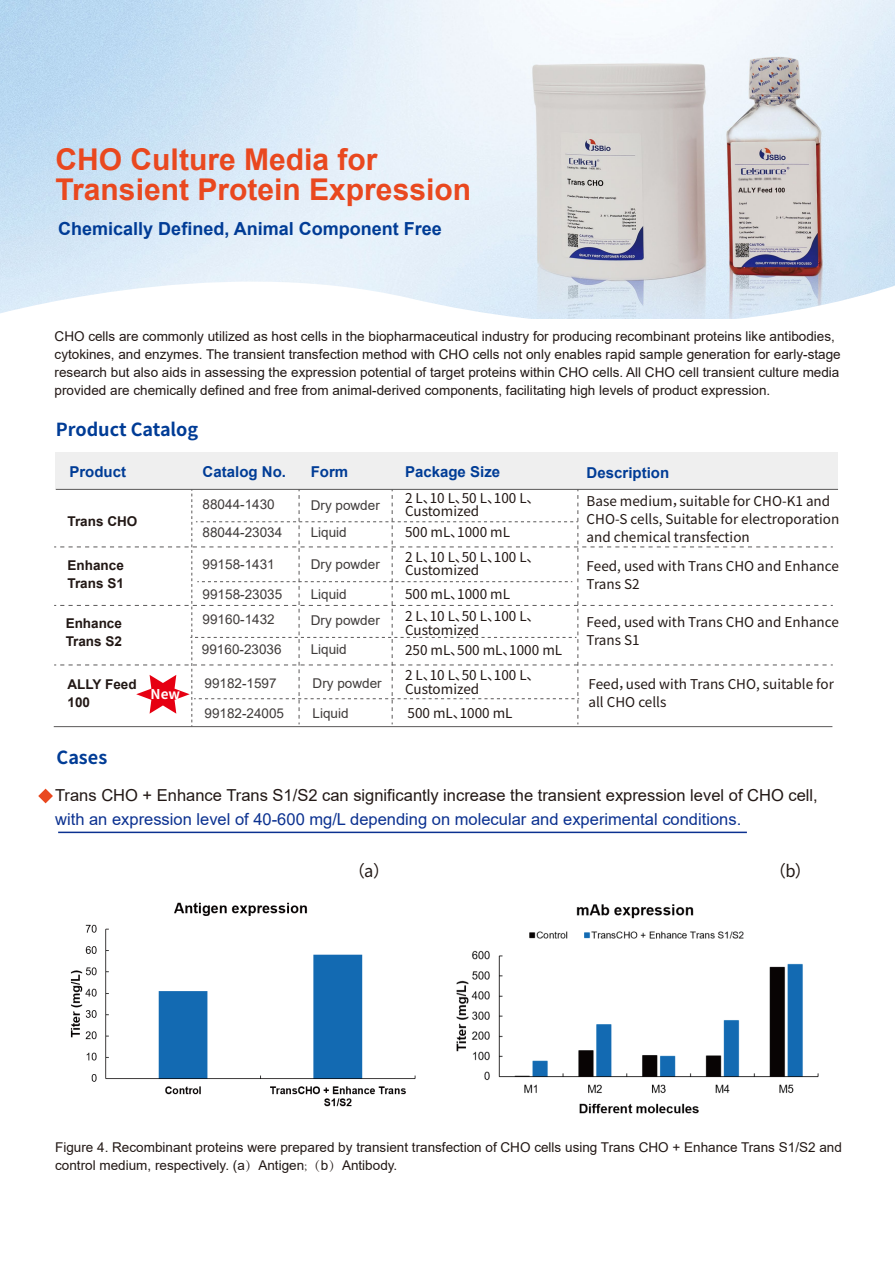
<style>
.page{position:relative;width:895px;height:1263px;background:#fff}
.page>*{position:absolute;margin:0;border:0;box-sizing:border-box;transform-origin:0 0}
.t1{font:700 30px/30px "Arial";color:#e9481f}
.t2{font:700 18px "Arial";color:#003c96}
.t3{font:700 18px "Source Han Sans SC";color:#003c96}
.t4{font:16.5px "Arial";color:#221815}
.t5{font:16.5px "Arial";color:#0b3190}
.t6{font:16.5px "Source Han Sans SC";color:#221815}
.t7{font:700 15px "Arial";color:#003c96}
.t8{font:13.5px/18px "Arial";color:#221815}
.t9{font:13.5px/18px "Source Han Sans SC";color:#221815}
.t10{font:13.5px/27.2px "Arial";color:#3f3b3a}
.t11{font:700 13.5px/17.7px "Arial";color:#221815}
.t12{font:700 13.5px "Source Han Sans SC";color:#fff}
.s1{font-family:"Adobe Song Std";font-weight:300}
</style>
<div class="page">
<img style="left:0;top:0;width:894px;height:269px">
<svg style="left:0;top:269px;width:893px;height:213px"></svg>
<img style="left:456px;top:904px;width:363px;height:210px">
<svg style="left:38px;top:789px;width:15px;height:14px"></svg>
<img style="left:70px;top:902px;width:346px;height:205px">
<div style="left:56px;top:452px;width:781px;height:37px;background:#efefef"></div>
<hr style="left:56px;top:489px;width:781px;height:1px;background:#595757">
<svg style="left:54px;top:489px;width:778px;height:238px"></svg>
<hr style="left:58px;top:832px;width:688px;height:1px;background:#0b3190">
<svg style="left:893px;top:238px;width:1px;height:48px"></svg>
<h1 class="t1" style="left:55px;top:145px;width:417px">CHO Culture Media for<br>Transient Protein Expression</h1>
<h2 class="t2" style="left:58px;top:216px;width:385px">Chemically Defined, Animal Component Free</h2>
<p class="t8" style="left:55px;top:327px;width:787px">CHO cells are commonly utilized as host cells in the biopharmaceutical industry for producing recombinant proteins like antibodies, cytokines, and enzymes. The transient transfection method with CHO cells not only enables rapid sample generation for early-stage research but also aids in assessing the expression potential of target proteins within CHO cells. All CHO cell transient culture media provided are chemically defined and free from animal-derived components, facilitating high levels of product expression.</p>
<h2 class="t3" style="left:56px;top:419px;width:144px">Product Catalog</h2>
<p class="t7" style="left:69px;top:461px;width:58px">Product</p>
<p class="t7" style="left:202px;top:461px;width:85px">Catalog No.</p>
<p class="t7" style="left:310px;top:461px;width:39px">Form</p>
<p class="t7" style="left:405px;top:461px;width:97px">Package Size</p>
<p class="t7" style="left:586px;top:462px;width:84px">Description</p>
<p class="t10" style="left:202px;top:491px;width:74px">88044-1430</p>
<p class="t10" style="left:310px;top:491px;width:71px">Dry powder<br>Liquid</p>
<p class="t9" style="left:405px;top:491px;width:136px;line-height:13.5px">2 L、10 L、50 L、100 L、<br>Customized</p>
<p class="t9" style="left:405px;top:523px;width:106px">500 mL、1000 mL</p>
<p class="t9" style="left:586px;top:492px;width:254px">Base medium，suitable for CHO-K1 and<br>CHO-S cells, Suitable for electroporation and chemical transfection</p>
<p class="t11" style="left:67px;top:512px;width:71px">Trans CHO</p>
<p class="t11" style="left:67px;top:557px;width:58px">Enhance<br>Trans S1</p>
<p class="t10" style="left:202px;top:518px;width:81px">88044-23034</p>
<p class="t9" style="left:405px;top:550px;width:136px;line-height:13.5px">2 L、10 L、50 L、100 L、<br>Customized</p>
<p class="t9" style="left:405px;top:585px;width:106px">500 mL、1000 mL</p>
<p class="t10" style="left:202px;top:551px;width:74px">99158-1431</p>
<p class="t10" style="left:310px;top:551px;width:71px">Dry powder</p>
<p class="t10" style="left:202px;top:580px;width:81px">99158-23035</p>
<p class="t10" style="left:310px;top:581px;width:38px">Liquid</p>
<p class="t9" style="left:586px;top:557px;width:254px">Feed, used with Trans CHO and Enhance<br>Trans S2</p>
<p class="t11" style="left:66px;top:615px;width:58px">Enhance<br>Trans S2</p>
<p class="t11" style="left:67px;top:675px;width:71px">ALLY Feed<br>100</p>
<p class="t12" style="left:150px;top:687px;width:31px">New</p>
<h2 class="t3" style="left:56px;top:747px;width:52px">Cases</h2>
<p class="t10" style="left:202px;top:606px;width:74px">99160-1432</p>
<p class="t10" style="left:310px;top:606px;width:71px">Dry powder</p>
<p class="t10" style="left:202px;top:636px;width:81px">99160-23036</p>
<p class="t10" style="left:310px;top:636px;width:38px">Liquid</p>
<p class="t10" style="left:204px;top:669px;width:74px">99182-1597</p>
<p class="t10" style="left:312px;top:669px;width:71px">Dry powder</p>
<p class="t10" style="left:204px;top:699px;width:81px">99182-24005</p>
<p class="t10" style="left:312px;top:699px;width:38px">Liquid</p>
<p class="t9" style="left:405px;top:610px;width:136px;line-height:13.5px">2 L、10 L、50 L、100 L、<br>Customized</p>
<p class="t9" style="left:405px;top:641px;width:158px">250 mL、500 mL、1000 mL</p>
<p class="t9" style="left:405px;top:669px;width:136px;line-height:13.5px">2 L、10 L、50 L、100 L、<br>Customized</p>
<p class="t9" style="left:407px;top:704px;width:106px">500 mL、1000 mL</p>
<p class="t9" style="left:586px;top:613px;width:254px">Feed, used with Trans CHO and Enhance<br>Trans S1</p>
<p class="t9" style="left:588px;top:675px;width:247px">Feed，used with Trans CHO, suitable for all CHO cells</p>
<p class="t4" style="left:55px;top:784px;width:763px">Trans CHO + Enhance Trans S1/S2 can significantly increase the transient expression level of CHO cell,</p>
<p class="t5" style="left:55px;top:808px;width:687px">with an expression level of 40-600 mg/L depending on molecular and experimental conditions.</p>
<p class="t6" style="left:348px;top:862px;width:43px">（a）</p>
<p class="t6" style="left:769px;top:862px;width:44px">（b）</p>
<p class="t8" style="left:55px;top:1138px;width:787px">Figure 4. Recombinant proteins were prepared by transient transfection of CHO cells using Trans CHO + Enhance Trans S1/S2 and control medium, respectively. (a<span class="s1">）</span>Antigen<span class="s1">;（</span>b<span class="s1">）</span>Antibody.</p>
</div>
